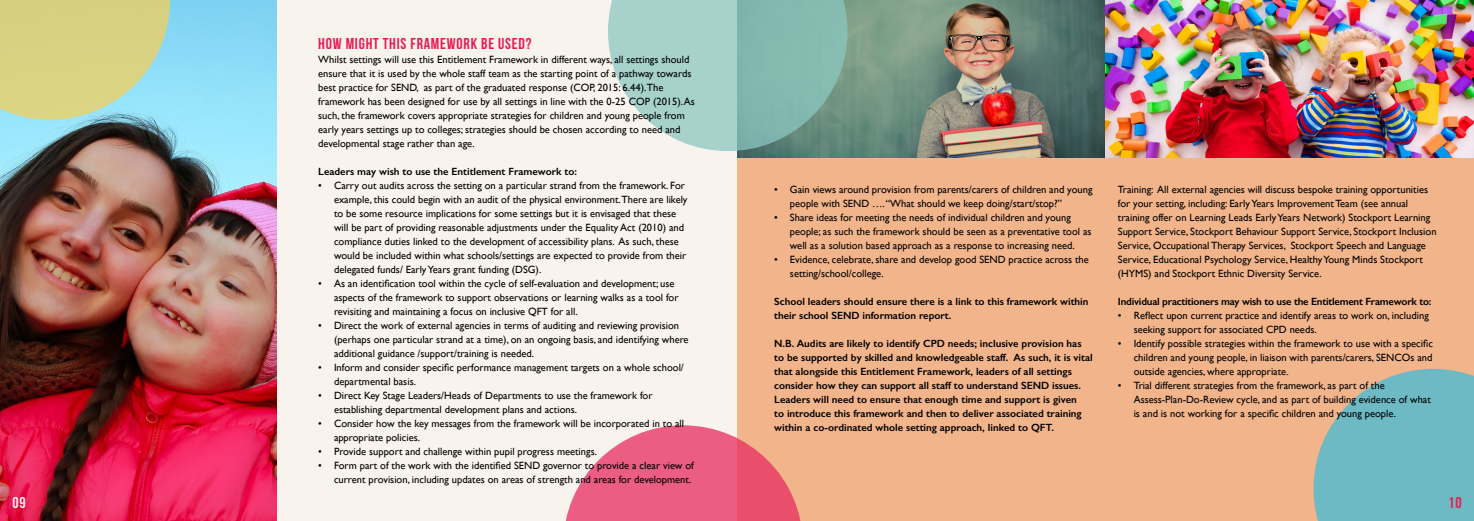
<style>
.page{position:relative;width:1474px;height:521px;background:#fff}
.page>*{position:absolute;margin:0;border:0;box-sizing:border-box;transform-origin:0 0}
.t1{font:700 15.75px "Bebas Neue";letter-spacing:.05em;color:#e61d53}
.t2{font:700 15.75px "Bebas Neue";color:#f9f3ed}
.t3{font:10.5px/14px "Gill Sans";color:#000}
.t4{font:600 10.5px/14px "Gill Sans";color:#000}
.t5{font:600 10.5px "Gill Sans";letter-spacing:-.02em;color:#000}
</style>
<div class="page">
<div style="left:0;top:0;width:737px;height:521px;background:#f9f3ed"></div>
<div style="left:737px;top:0;width:736px;height:521px;background:#f1b48b"></div>
<svg style="left:1313px;top:369px;width:160px;height:152px;background:#7fb9bc"></svg>
<img style="left:0;top:0;width:277px;height:521px">
<svg style="left:0;top:0;width:170px;height:120px;background:#cdd493"></svg>
<img style="left:737px;top:0;width:736px;height:158px">
<svg style="left:608px;top:0;width:239px;height:151px;background:#9ac5bc"></svg>
<svg style="left:565px;top:425px;width:236px;height:96px"></svg>
<h1 class="t1" style="left:318px;top:35px;width:215px">HOW MIGHT THIS FRAMEWORK BE USED?</h1>
<p class="t3" style="left:318px;top:52px;width:378px">Whilst settings will use this Entitlement Framework in different ways, all settings should ensure that it is used by the whole staff team as the starting point of a pathway towards best practice for SEND, as part of the graduated response (COP, 2015: 6.44).The framework has been designed for use by all settings in line with the 0-25 COP (2015). As such, the framework covers appropriate strategies for children and young people from early years settings up to colleges; strategies should be chosen according to need and developmental stage rather than age.</p>
<p class="t4" style="left:318px;top:164px;width:260px">Leaders may wish to use the Entitlement Framework to:</p>
<p class="t3" style="left:334px;top:178px;width:355px;text-indent:-16px">• Carry out audits across the setting on a particular strand from the framework. For example, this could begin with an audit of the physical environment.There are likely to be some resource implications for some settings but it is envisaged that these will be part of providing reasonable adjustments under the Equality Act (2010) and compliance duties linked to the development of accessibility plans. As such, these would be included within what schools/settings are expected to provide from their delegated funds/ Early Years grant funding (DSG).</p>
<p class="t3" style="left:334px;top:276px;width:346px;text-indent:-16px">• As an identification tool within the cycle of self-evaluation and development; use aspects of the framework to support observations or learning walks as a tool for revisiting and maintaining a focus on inclusive QFT for all.</p>
<p class="t3" style="left:334px;top:318px;width:356px;text-indent:-16px">• Direct the work of external agencies in terms of auditing and reviewing provision (perhaps one particular strand at a time), on an ongoing basis, and identifying where additional guidance /support/training is needed.</p>
<p class="t3" style="left:334px;top:360px;width:351px;text-indent:-16px">• Inform and consider specific performance management targets on a whole school/ departmental basis.</p>
<p class="t3" style="left:334px;top:388px;width:320px;text-indent:-16px">• Direct Key Stage Leaders/Heads of Departments to use the framework for establishing departmental development plans and actions.</p>
<p class="t3" style="left:334px;top:416px;width:352px;text-indent:-16px">• Consider how the key messages from the framework will be incorporated in to all appropriate policies.</p>
<p class="t3" style="left:318px;top:444px;width:280px">• Provide support and challenge within pupil progress meetings.</p>
<p class="t3" style="left:318px;top:458px;width:377px;text-align:right">• Form part of the work with the identified SEND governor to provide a clear view of current provision, including updates on areas of strength and areas for development.</p>
<p class="t3" style="left:790px;top:183px;width:304px;text-indent:-16px">• Gain views around provision from parents/carers of children and young people with SEND …. “What should we keep doing/start/stop?”</p>
<p class="t3" style="left:790px;top:211px;width:303px;text-indent:-16px">• Share ideas for meeting the needs of individual children and young people; as such the framework should be seen as a preventative tool as well as a solution based approach as a response to increasing need.</p>
<p class="t3" style="left:790px;top:253px;width:300px;text-indent:-16px">• Evidence, celebrate, share and develop good SEND practice across the setting/school/college.</p>
<p class="t4" style="left:774px;top:295px;width:316px">School leaders should ensure there is a link to this framework within their school SEND information report.</p>
<p class="t4" style="left:774px;top:337px;width:320px">N.B. Audits are likely to identify CPD needs; inclusive provision has to be supported by skilled and knowledgeable staff. As such, it is vital that alongside this Entitlement Framework, leaders of all settings consider how they can support all staff to understand SEND issues.<br>Leaders will need to ensure that enough time and support is given<br>to introduce this framework and then to deliver associated training within a co-ordinated whole setting approach, linked to QFT.</p>
<p class="t3" style="left:1117px;top:183px;width:320px">Training: All external agencies will discuss bespoke training opportunities for your setting, including: Early Years Improvement Team (see annual training offer on Learning Leads Early Years Network) Stockport Learning Support Service, Stockport Behaviour Support Service, Stockport Inclusion Service, Occupational Therapy Services, Stockport Speech and Language Service, Educational Psychology Service, Healthy Young Minds Stockport (HYMS) and Stockport Ethnic Diversity Service.</p>
<p class="t5" style="left:1117px;top:295px;width:315px">Individual practitioners may wish to use the Entitlement Framework to:</p>
<p class="t3" style="left:1133px;top:309px;width:297px;text-indent:-16px">• Reflect upon current practice and identify areas to work on, including seeking support for associated CPD needs.</p>
<p class="t3" style="left:1133px;top:337px;width:301px;text-align:justify;text-indent:-16px">• Identify possible strategies within the framework to use with a specific children and young people, in liaison with parents/carers, SENCOs and outside agencies, where appropriate.</p>
<p class="t3" style="left:1133px;top:379px;width:299px;text-indent:-16px">• Trial different strategies from the framework, as part of the<br>Assess-Plan-Do-Review cycle, and as part of building evidence of what is and is not working for a specific children and young people.</p>
<h1 class="t2" style="left:12px;top:493px;width:15px">09</h1>
<h1 class="t1" style="left:1448px;top:493px;width:15px">10</h1>
</div>
